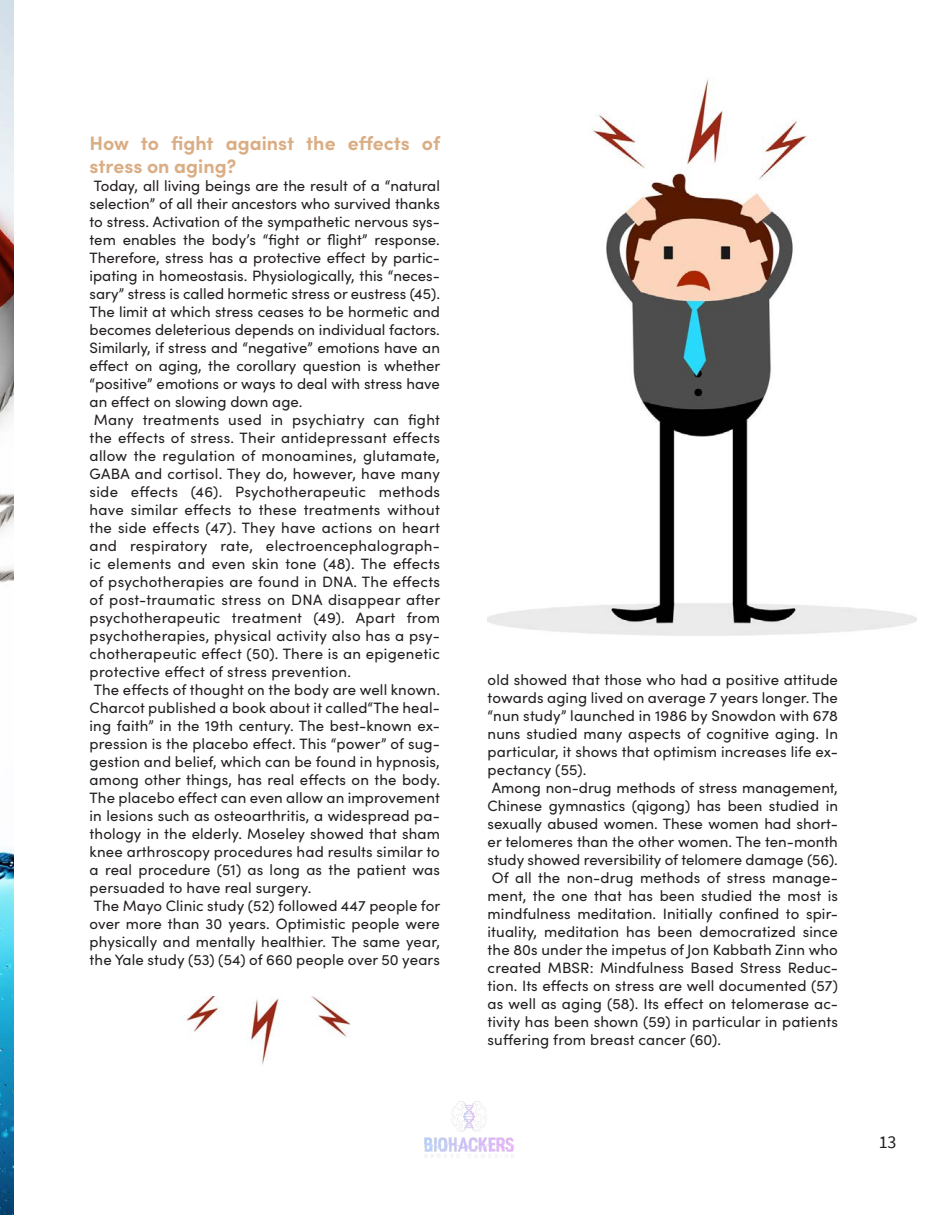
<style>
.page{position:relative;width:945px;height:1215px;background:#fff}
.page>*{position:absolute;margin:0;border:0;box-sizing:border-box;transform-origin:0 0}
.subtitulo{font:700 19.5px/23.4px "Sofia Pro";color:#daad84}
.t1{font:18px "Source Sans Pro";color:#231f20}
.Paragraph_Style_2{font:15px/18px "Sofia Pro";letter-spacing:.01em;color:#231f20;text-align:justify}
</style>
<div class="page">
<img style="left:424px;top:1101px;width:90px;height:57px">
<img style="left:488px;top:77px;width:429px;height:559px">
<img style="left:0;top:0;width:14px;height:1215px">
<img style="left:184px;top:997px;width:256px;height:120px">
<p class="subtitulo" style="left:90px;top:130px;width:352px">How to fight against the effects of stress on aging?</p>
<p class="Paragraph_Style_2" style="left:90px;top:176px;width:352px">Today, all living beings are the result of a “natural selection” of all their ancestors who survived thanks to stress. Activation of the sympathetic nervous sys&shy;tem enables the body’s “fight or flight” response.<br>Therefore, stress has a protective effect by partic&shy;ipating in homeostasis. Physiologically, this “neces&shy;sary” stress is called hormetic stress or eustress (45).<br>The limit at which stress ceases to be hormetic and becomes deleterious depends on individual factors.<br>Similarly, if stress and “negative” emotions have an effect on aging, the corollary question is whether “positive” emotions or ways to deal with stress have an effect on slowing down age.</p>
<p class="Paragraph_Style_2" style="left:90px;top:410px;width:352px">Many treatments used in psychiatry can fight the effects of stress. Their antidepressant effects allow the regulation of monoamines, glutamate, GABA and cortisol. They do, however, have many side effects (46). Psychotherapeutic methods have similar effects to these treatments without the side effects (47). They have actions on heart and respiratory rate, electroencephalograph&shy;ic elements and even skin tone (48). The effects of psychotherapies are found in DNA. The effects of post-traumatic stress on DNA disappear after psychotherapeutic treatment (49). Apart from psychotherapies, physical activity also has a psy&shy;chotherapeutic effect (50). There is an epigenetic protective effect of stress prevention.</p>
<p class="Paragraph_Style_2" style="left:90px;top:680px;width:352px">The effects of thought on the body are well known.<br>Charcot published a book about it called“The heal&shy;ing faith” in the 19th century. The best-known ex&shy;pression is the placebo effect. This “power” of sug&shy;gestion and belief, which can be found in hypnosis, among other things, has real effects on the body.<br>The placebo effect can even allow an improvement in lesions such as osteoarthritis, a widespread pa&shy;thology in the elderly. Moseley showed that sham knee arthroscopy procedures had results similar to a real procedure (51) as long as the patient was persuaded to have real surgery.</p>
<p class="Paragraph_Style_2" style="left:90px;top:896px;width:352px">The Mayo Clinic study (52) followed 447 people for over more than 30 years. Optimistic people were physically and mentally healthier. The same year, the Yale study (53) (54) of 660 people over 50 years</p>
<p class="Paragraph_Style_2" style="left:488px;top:670px;width:352px">old showed that those who had a positive attitude towards aging lived on average 7 years longer. The “nun study” launched in 1986 by Snowdon with 678 nuns studied many aspects of cognitive aging. In particular, it shows that optimism increases life ex&shy;pectancy (55).</p>
<p class="Paragraph_Style_2" style="left:488px;top:778px;width:352px">Among non-drug methods of stress management, Chinese gymnastics (qigong) has been studied in sexually abused women. These women had short&shy;er telomeres than the other women. The ten-month study showed reversibility of telomere damage (56).</p>
<p class="Paragraph_Style_2" style="left:488px;top:868px;width:352px">Of all the non-drug methods of stress manage&shy;ment, the one that has been studied the most is mindfulness meditation. Initially confined to spir&shy;ituality, meditation has been democratized since the 80s under the impetus of Jon Kabbath Zinn who created MBSR: Mindfulness Based Stress Reduc&shy;tion. Its effects on stress are well documented (57) as well as aging (58). Its effect on telomerase ac&shy;tivity has been shown (59) in particular in patients suffering from breast cancer (60).</p>
<p class="t1" style="left:879px;top:1131px;width:19px">13</p>
</div>
